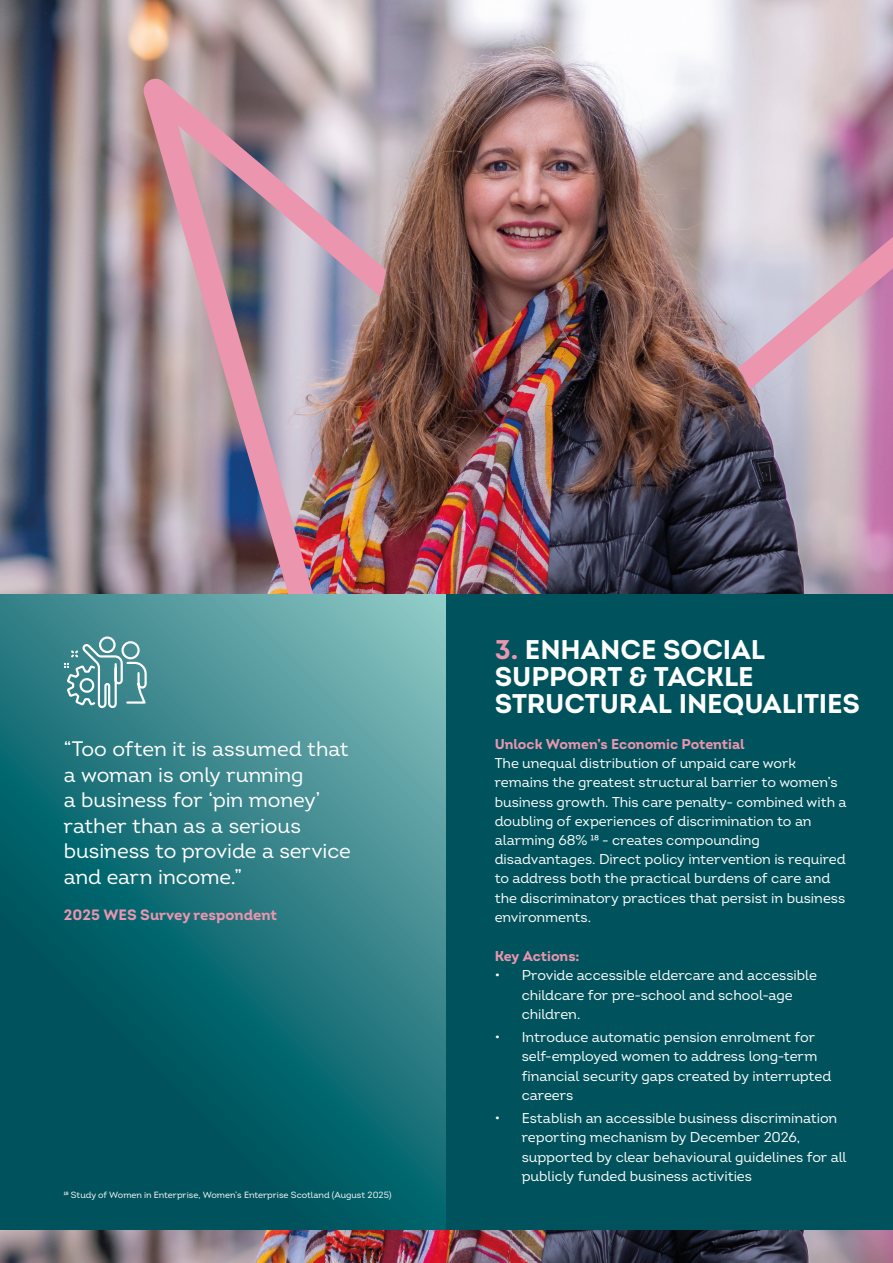
<style>
.page{position:relative;width:893px;height:1263px;background:#fff}
.page>*{position:absolute;margin:0;border:0;box-sizing:border-box;transform-origin:0 0}
.t1{font:700 27px/27px "Intro";color:#fff}
.t2{font:21px/25.5px "Intro";letter-spacing:-.005em;color:#fff}
.t3{font:700 15px "Intro";color:#ec95ae}
.t4{font:14.25px/19.2px "Intro";letter-spacing:-.005em;color:#fff}
.t5{font:700 14.25px "Intro";color:#ec95ae}
.t6{font:9px "Intro";color:#fff}
.s1{color:#ec95ae}
</style>
<div class="page">
<img style="left:0;top:0;width:893px;height:595px">
<img style="left:143px;top:77px;width:750px;height:518px">
<svg style="left:0;top:595px;width:446px;height:635px;background:#25767d"></svg>
<div style="left:446px;top:595px;width:447px;height:668px;background:#00535c"></div>
<svg style="left:62px;top:635px;width:86px;height:74px;background:#619ea2"></svg>
<img style="left:0;top:1230px;width:893px;height:33px">
<h2 class="t2" style="left:64px;top:736px;width:289px">“Too often it is assumed that a woman is only running<br>a business for ‘pin money’ rather than as a serious business to provide a service and earn income.”</h2>
<p class="t3" style="left:64px;top:905px;width:215px">2025 WES Survey respondent</p>
<p class="t6" style="left:64px;top:1189px;width:329px">18 Study of Women in Enterprise, Women’s Enterprise Scotland (August 2025)</p>
<h1 class="t1" style="left:495px;top:635px;width:367px"><span class="s1">3.</span> ENHANCE SOCIAL<br>SUPPORT &amp; TACKLE<br>STRUCTURAL INEQUALITIES</h1>
<p class="t5" style="left:495px;top:735px;width:251px">Unlock Women’s Economic Potential</p>
<p class="t4" style="left:495px;top:754px;width:353px">The unequal distribution of unpaid care work remains the greatest structural barrier to women’s business growth. This care penalty- combined with a doubling of experiences of discrimination to an alarming 68% 18 - creates compounding disadvantages. Direct policy intervention is required to address both the practical burdens of care and the discriminatory practices that persist in business environments.</p>
<p class="t5" style="left:495px;top:947px;width:86px">Key Actions:</p>
<p class="t4" style="left:522px;top:966px;width:297px;text-indent:-27px">• Provide accessible eldercare and accessible childcare for pre-school and school-age children.</p>
<p class="t4" style="left:522px;top:1027px;width:311px;text-indent:-27px">• Introduce automatic pension enrolment for self-employed women to address long-term financial security gaps created by interrupted careers</p>
<p class="t4" style="left:522px;top:1108px;width:326px;text-indent:-27px">• Establish an accessible business discrimination reporting mechanism by December 2026, supported by clear behavioural guidelines for all publicly funded business activities</p>
</div>
